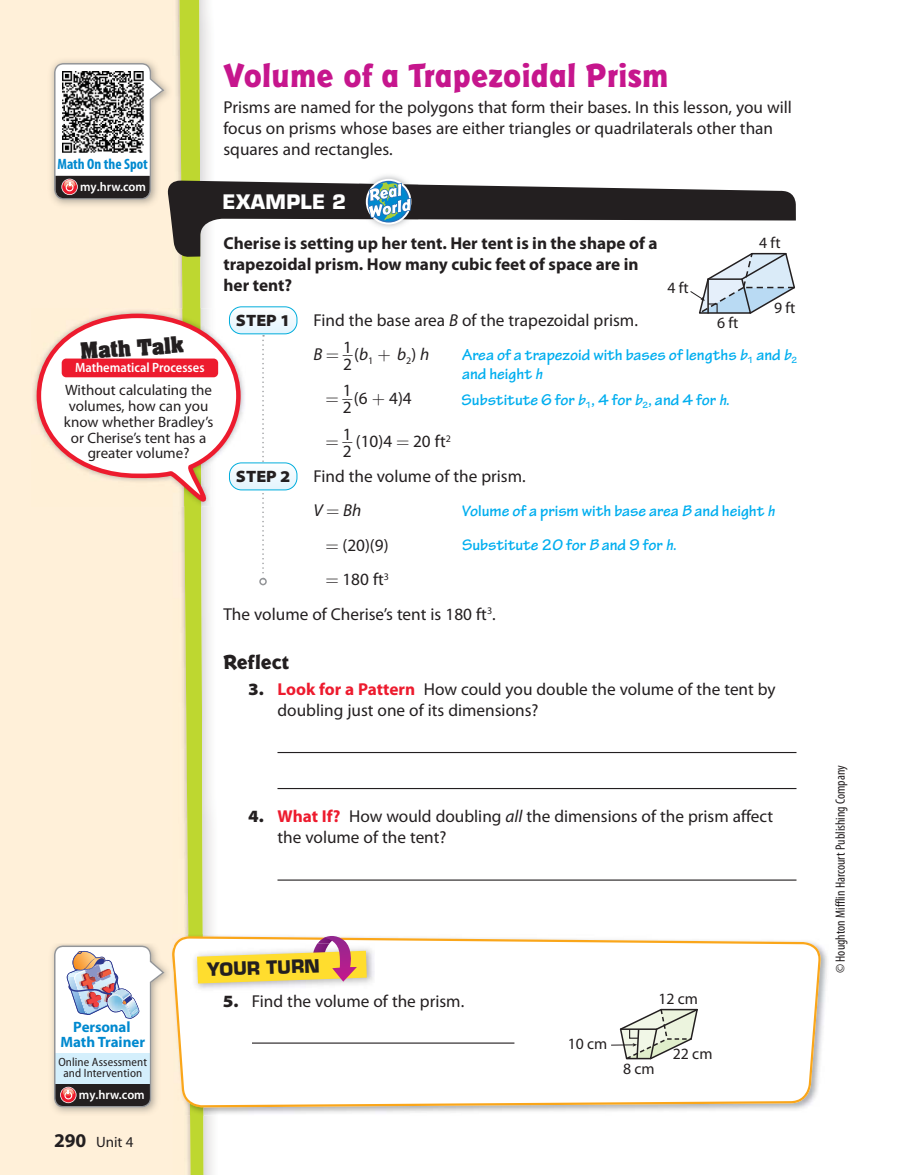
<style>
.page{position:relative;width:918px;height:1175px;background:#fff}
.page>*{position:absolute;margin:0;border:0;box-sizing:border-box;transform-origin:0 0}
.t1{font:800 34.5px "Badger Pro";letter-spacing:.01em;color:#c6168d;scale:.95 1}
.t2{font:800 21px "Badger Pro";color:#231f20}
.t3{font:700 19.5px "Eurostile LT Std";letter-spacing:.02em;color:#fff}
.t4{font:700 19.2px "Aachen Std";color:#231f20}
.t5{font:700 17.85px "Eurostile LT Std";color:#231f20}
.t6{font:17.25px/21px "Myriad Pro";color:#231f20}
.t7{font:700 17.25px/21px "Myriad Pro";color:#231f20}
.t8{font:italic 17.25px "Myriad Pro";color:#231f20}
.t9{font:700 16.5px/18.8px "Tekton Pro";color:#00aeef}
.t10{font:900 semi-expanded 16.5px "Myriad Pro";color:#231f20}
.t11{font:15.75px "Myriad Pro";color:#231f20}
.t12{font:15px/15.8px "Myriad Pro";color:#231f20;text-align:center}
.t13{font:700 15px "Myriad Pro";letter-spacing:-.01em;color:#0089cf}
.t14{font:700 condensed 15px "Myriad Pro";color:#0089cf}
.t15{font:14.7px "Myriad Pro";color:#231f20;scale:.67 1}
.t16{font:condensed 13.5px "Myriad Pro";color:#231f20}
.t17{font:600 semi-condensed 13.5px "Myriad Pro";color:#fff}
.t18{font:600 12.75px "Myriad Pro";color:#fff}
.t19{font:semi-condensed 12px/11.2px "Myriad Pro";letter-spacing:.01em;color:#231f20;text-align:center}
.s1{font-style:italic}
.s2{font-style:italic;font-size:17.25px}
.s3{font-family:"Uni Math Plus";font-size:17.25px}
.s4{font-size:17.25px}
.s5{font-style:normal}
.s6{font-family:"Uni Math Plus";font-style:normal}
.s7{font-family:"Uni Math Plus"}
.s8{font-weight:900;font-stretch:semi-expanded}
.s9{font-weight:700;color:#ed1b2e}
.s10{font-weight:700;font-size:19.5px}
</style>
<div class="page">
<div style="left:0;top:0;width:918px;height:1174px;background:#fff0d9"></div>
<img style="left:176px;top:0;width:3px;height:286px">
<svg style="left:179px;top:0;width:20px;height:1174px;fill:#bed730"></svg>
<div style="left:199px;top:0;width:719px;height:721px;background:#fff"></div>
<div style="left:199px;top:721px;width:616px;height:213px;background:#fff"></div>
<div style="left:815px;top:721px;width:103px;height:453px;background:#fff"></div>
<div style="left:202px;top:1115px;width:614px;height:59px;background:#fff"></div>
<svg style="left:54px;top:63px;width:110px;height:137px"></svg>
<img style="left:62px;top:71px;width:81px;height:81px">
<svg style="left:262px;top:335px;width:2px;height:243px"></svg>
<div style="left:259px;top:578px;width:8px;height:7px;border:2px solid #939598;border-radius:50%"></div>
<svg style="left:690px;top:257px;width:106px;height:58px"></svg>
<img style="left:182px;top:308px;width:64px;height:198px">
<svg style="left:34px;top:311px;width:209px;height:190px"></svg>
<img style="left:179px;top:934px;width:9px;height:181px">
<img style="left:188px;top:934px;width:641px;height:181px">
<svg style="left:174px;top:936px;width:647px;height:171px;fill:#fff"></svg>
<svg style="left:611px;top:1007px;width:88px;height:53px"></svg>
<img style="left:172px;top:947px;width:2px;height:25px">
<svg style="left:54px;top:943px;width:118px;height:164px"></svg>
<hr style="left:278px;top:752px;width:518px;height:1px;background:#231f20">
<hr style="left:278px;top:788px;width:518px;height:1px;background:#231f20">
<hr style="left:278px;top:879px;width:518px;height:1px;background:#231f20">
<svg style="left:168px;top:181px;width:628px;height:76px;fill:#fff"></svg>
<img style="left:359px;top:172px;width:59px;height:59px">
<img style="left:359px;top:184px;width:59px;height:35px">
<svg style="left:366px;top:179px;width:45px;height:45px"></svg>
<div style="left:229px;top:307px;width:68px;height:27px;background:#eff9fe;border-radius:12px"></div>
<div style="left:229px;top:306px;width:68px;height:28px;border:1px solid #00addc;border-radius:12px"></div>
<div style="left:229px;top:463px;width:68px;height:27px;background:#eff9fe;border-radius:12px"></div>
<div style="left:229px;top:462px;width:68px;height:28px;border:1px solid #00addc;border-radius:12px"></div>
<hr style="left:252px;top:1042px;width:262px;height:1px;background:#231f20">
<img style="left:190px;top:943px;width:185px;height:49px">
<svg style="left:197px;top:934px;width:170px;height:49px"></svg>
<div style="left:62px;top:358px;width:156px;height:19px;background:#ed1b2e;border-radius:4px"></div>
<div style="left:836px;top:964px;width:9px;height:9px;border:2px solid #fff;border-radius:50%"></div>
<div style="left:834px;top:763px;width:16px;height:209px;background:#fff"></div>
<p class="t14" style="left:58px;top:155px;width:92px">Math On the Spot</p>
<p class="t18" style="left:80px;top:179px;width:67px">my.hrw.com</p>
<h1 class="t1" style="left:224px;top:63px;width:470px">Volume of a Trapezoidal Prism</h1>
<p class="t6" style="left:224px;top:98px;width:570px">Prisms are named for the polygons that form their bases. In this lesson, you will focus on prisms whose bases are either triangles or quadrilaterals other than squares and rectangles.</p>
<p class="t3" style="left:223px;top:190px;width:125px">EXAMPLE 2</p>
<p class="t4" style="left:80px;top:342px;width:105px;rotate:-4deg">Math Talk</p>
<p class="t17" style="left:75px;top:360px;width:131px">Mathematical Processes</p>
<p class="t12" style="left:64px;top:384px;width:151px">Without calculating the volumes, how can you know whether Bradley’s or Cherise’s tent has a greater volume?</p>
<p class="t7" style="left:224px;top:235px;width:436px">Cherise is setting up her tent. Her tent is in the shape of a trapezoidal prism. How many cubic feet of space are in her tent?</p>
<p class="t6" style="left:314px;top:311px;width:326px">Find the base area <span class="s1">B</span> of the trapezoidal prism.</p>
<p class="t15" style="left:314px;top:344px;width:60px"><span class="s2">B</span> <span class="s3">=</span> __<span class="s4">1</span></p>
<p class="t6" style="left:343px;top:355px;width:10px">2</p>
<p class="t11" style="left:759px;top:237px;width:23px">4 ft</p>
<p class="t11" style="left:667px;top:282px;width:23px">4 ft</p>
<p class="t11" style="left:774px;top:302px;width:23px">9 ft</p>
<p class="t10" style="left:236px;top:310px;width:56px">STEP 1</p>
<p class="t11" style="left:717px;top:317px;width:23px">6 ft</p>
<p class="t8" style="left:354px;top:348px;width:77px"><span class="s5">(</span>b<sub>1</sub> <span class="s6">+</span> b<sub>2</sub><span class="s5">)</span> h</p>
<p class="t9" style="left:462px;top:347px;width:337px">Area of a trapezoid with bases of lengths <span class="s1">b</span><sub>1</sub> and <span class="s1">b</span><sub>2 </sub>and height <span class="s1">h</span></p>
<p class="t15" style="left:326px;top:387px;width:41px"><span class="s3">=</span> __<span class="s4">1</span></p>
<p class="t6" style="left:343px;top:399px;width:10px">2</p>
<p class="t6" style="left:354px;top:389px;width:59px">(6 <span class="s7">+</span> 4)4</p>
<p class="t9" style="left:462px;top:391px;width:270px">Substitute 6 for <span class="s1">b</span><sub>1</sub>, 4 for <span class="s1">b</span><sub>2</sub>, and 4 for <span class="s1">h</span>.</p>
<p class="t15" style="left:326px;top:431px;width:41px"><span class="s3">=</span> __<span class="s4">1</span></p>
<p class="t6" style="left:343px;top:442px;width:10px">2</p>
<p class="t6" style="left:356px;top:433px;width:97px">(10)4 <span class="s7">=</span> 20 ft<sup>2</sup></p>
<p class="t6" style="left:314px;top:467px;width:214px">Find the volume of the prism.</p>
<p class="t8" style="left:314px;top:504px;width:49px">V <span class="s6">=</span> Bh</p>
<p class="t6" style="left:326px;top:536px;width:65px"><span class="s7">=</span> (20)(9)</p>
<p class="t6" style="left:326px;top:571px;width:65px"><span class="s7">=</span> 180 ft<sup>3</sup></p>
<p class="t6" style="left:224px;top:605px;width:274px">The volume of Cherise’s tent is 180 ft<sup>3</sup>.</p>
<p class="t2" style="left:224px;top:654px;width:67px">Reflect</p>
<p class="t6" style="left:277px;top:680px;width:500px;text-indent:-29px"><span class="s8">3.</span> <span class="s9">Look for a Pattern</span> How could you double the volume of the tent by doubling just one of its dimensions?</p>
<p class="t10" style="left:236px;top:466px;width:56px">STEP 2</p>
<p class="t9" style="left:462px;top:495px;width:314px;line-height:33.9px">Volume of a prism with base area <span class="s1">B</span> and height <span class="s1">h<br></span>Substitute 20 for <span class="s1">B</span> and 9 for <span class="s1">h</span>.</p>
<p class="t6" style="left:277px;top:808px;width:497px;text-indent:-29px"><span class="s8">4.</span> <span class="s9">What If?</span> How would doubling <span class="s1">all</span> the dimensions of the prism affect the volume of the tent?</p>
<p class="t13" style="left:73px;top:1021px;width:59px">Personal</p>
<p class="t13" style="left:61px;top:1036px;width:86px">Math Trainer</p>
<p class="t19" style="left:58px;top:1055px;width:90px">Online Assessment and Intervention</p>
<p class="t18" style="left:79px;top:1086px;width:67px">my.hrw.com</p>
<p class="t12" style="left:54px;top:1135px;width:81px"><span class="s10">290</span> Unit 4</p>
<p class="t5" style="left:207px;top:959px;width:114px;rotate:-2deg">YOUR TURN</p>
<p class="t6" style="left:223px;top:992px;width:243px"><span class="s8">5.</span> Find the volume of the prism.</p>
<p class="t11" style="left:568px;top:1034px;width:41px">10 cm</p>
<p class="t11" style="left:658px;top:989px;width:41px">12 cm</p>
<p class="t11" style="left:623px;top:1059px;width:33px">8 cm</p>
<p class="t11" style="left:673px;top:1044px;width:41px">22 cm</p>
<p class="t16" style="left:835px;top:973px;width:209px;rotate:-90deg">© Houghton Mifflin Harcourt Publishing Company</p>
</div>
